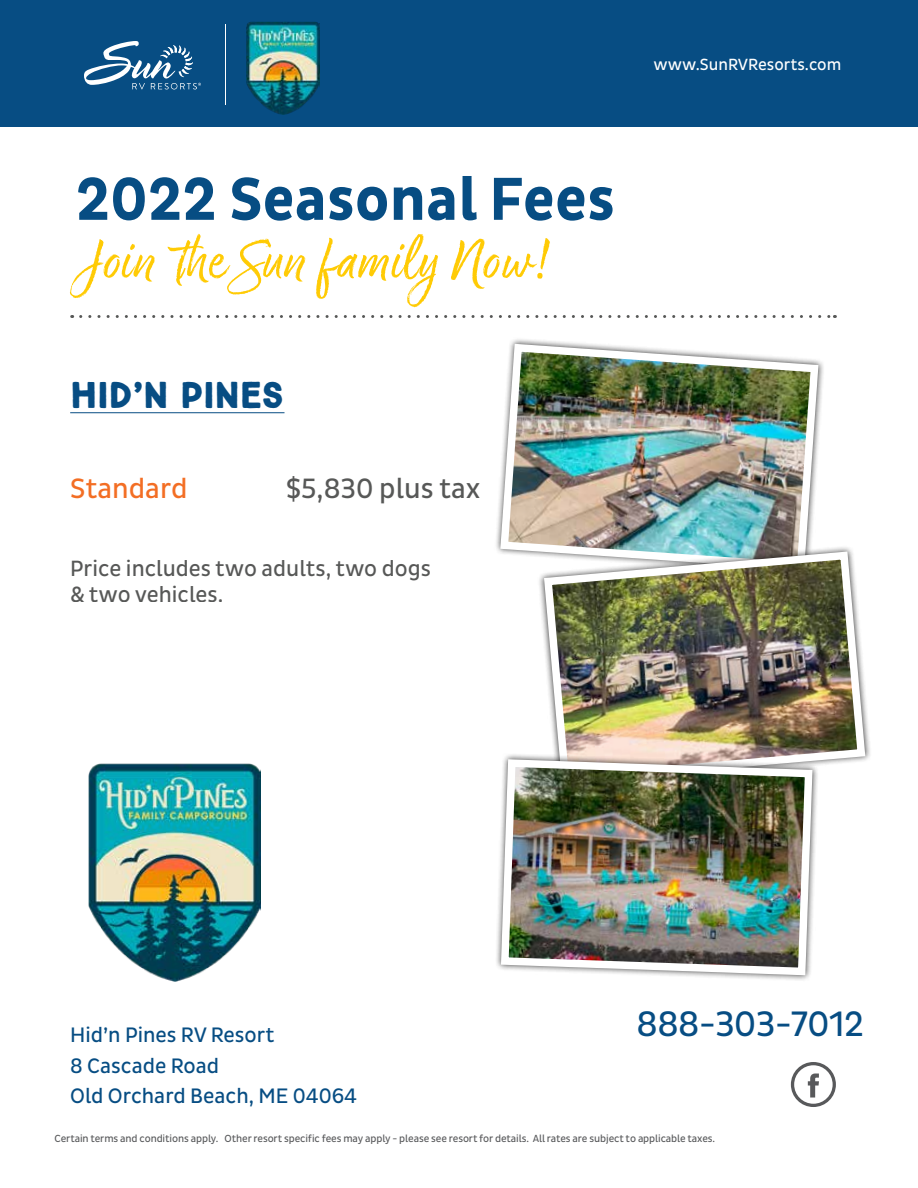
<style>
.page{position:relative;width:918px;height:1188px;background:#fff}
.page>*{position:absolute;margin:0;border:0;box-sizing:border-box;transform-origin:0 0}
.t1{font:64.5px "Good Karma";color:#ffcb05}
.t2{font:700 61.65px "Pluto Sans Cond";color:#074d83}
.t3{font:900 37.5px "True North";letter-spacing:-.01em;color:#074d83}
.t4{font:36px "Pluto Sans Cond";letter-spacing:-.01em;color:#074d83}
.t5{font:28.5px "Pluto Sans Cond";color:#575857}
.t6{font:28.5px "Pluto Sans Cond";color:#f36e24}
.t7{font:22.5px/25.5px "Pluto Sans Cond";color:#575857}
.t8{font:21.3px/30.6px "Pluto Sans Cond";color:#074d83}
.t9{font:16.5px "Pluto Sans Cond";color:#fff}
.t10{font:10.5px "Pluto Sans Cond";letter-spacing:-.01em;color:#58595b}
</style>
<div class="page">
<svg style="left:81px;top:315px;width:754px;height:3px"></svg>
<div style="left:0;top:0;width:918px;height:126px;background:#074d83"></div>
<svg style="left:84px;top:41px;width:117px;height:48px"></svg>
<svg style="left:178px;top:268px;width:8px;height:11px"></svg>
<svg style="left:791px;top:1062px;width:45px;height:45px"></svg>
<hr style="left:70px;top:412px;width:215px;height:1px;background:#074d83">
<img style="left:496px;top:340px;width:326px;height:216px">
<div style="left:538px;top:545px;width:334px;height:244px;background:#000;opacity:.75"></div>
<img style="left:540px;top:547px;width:329px;height:240px">
<div style="left:495px;top:753px;width:324px;height:229px;background:#000;opacity:.75"></div>
<img style="left:497px;top:755px;width:319px;height:224px">
<img style="left:247px;top:22px;width:72px;height:92px">
<hr style="left:225px;top:24px;width:1px;height:81px;background:#fff">
<img style="left:88px;top:763px;width:173px;height:219px">
<h3 class="t9" style="left:654px;top:55px;width:189px">www.SunRVResorts.com</h3>
<h2 class="t2" style="left:76px;top:164px;width:541px">2022 Seasonal Fees</h2>
<h1 class="t1" style="left:76px;top:222px;width:475px">Join the Sun family Now!</h1>
<h3 class="t3" style="left:70px;top:372px;width:216px">HID’N PINES</h3>
<h3 class="t6" style="left:70px;top:472px;width:119px">Standard</h3>
<h3 class="t5" style="left:286px;top:472px;width:196px">$5,830 plus tax</h3>
<h3 class="t7" style="left:70px;top:556px;width:362px">Price includes two adults, two dogs &amp; two vehicles.</h3>
<h3 class="t8" style="left:70px;top:1020px;width:289px">Hid’n Pines RV Resort<br>8 Cascade Road<br>Old Orchard Beach, ME 04064</h3>
<h3 class="t4" style="left:636px;top:1003px;width:229px">888-303-7012</h3>
<p class="t10" style="left:55px;top:1132px;width:662px">Certain terms and conditions apply. Other resort specific fees may apply - please see resort for details. All rates are subject to applicable taxes.</p>
</div>
